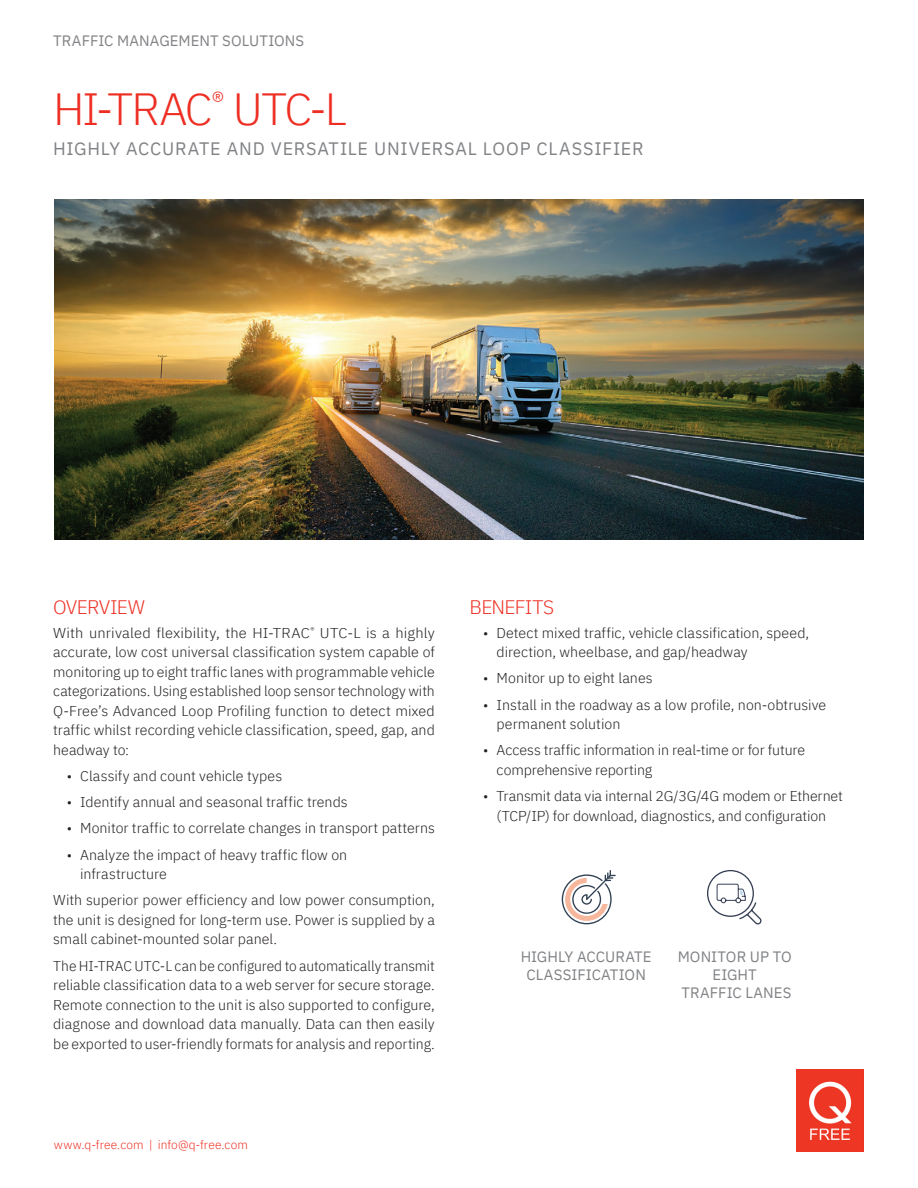
<style>
.page{position:relative;width:918px;height:1188px;background:#fff}
.page>*{position:absolute;margin:0;border:0;box-sizing:border-box;transform-origin:0 0}
.Title___product_name{font:300 45px "IBM Plex Sans";letter-spacing:-.045em;color:#ee2e22}
.Heading{font:300 19.5px "IBM Plex Sans";letter-spacing:-.04em;color:#ee2e22}
.Sub-Title{font:18px "IBM Plex Sans";letter-spacing:.045em;color:#808285}
.Sub-Heading__Solutio{font:15px/18px "IBM Plex Sans";letter-spacing:.005em;color:#808285;text-align:center}
.Main{font:300 14.25px/19.5px "IBM Plex Sans";color:#231f20}
.Contact_info{font:300 12px "IBM Plex Sans";letter-spacing:.01em;color:#ee2e22}
</style>
<div class="page">
<img style="left:796px;top:1069px;width:68px;height:82px">
<img style="left:54px;top:200px;width:809px;height:339px">
<svg style="left:562px;top:870px;width:54px;height:54px"></svg>
<svg style="left:707px;top:870px;width:55px;height:55px"></svg>
<p class="Sub-Heading__Solutio" style="left:53px;top:31px;width:253px">TRAFFIC MANAGEMENT SOLUTIONS</p>
<p class="Title___product_name" style="left:53px;top:75px;width:295px">HI-TRAC<sup>®</sup> UTC-L</p>
<p class="Sub-Title" style="left:53px;top:135px;width:592px">HIGHLY ACCURATE AND VERSATILE UNIVERSAL LOOP CLASSIFIER</p>
<p class="Heading" style="left:53px;top:592px;width:93px">OVERVIEW</p>
<p class="Main" style="left:53px;top:622px;width:383px;text-align:justify">With unrivaled flexibility, the HI-TRAC<sup>®</sup> UTC-L is a highly accurate, low cost universal classification system capable of monitoring up to eight traffic lanes with programmable vehicle categorizations. Using established loop sensor technology with Q-Free’s Advanced Loop Profiling function to detect mixed traffic whilst recording vehicle classification, speed, gap, and headway to:</p>
<p class="Main" style="left:67px;top:765px;width:217px">• Classify and count vehicle types</p>
<p class="Main" style="left:67px;top:791px;width:282px">• Identify annual and seasonal traffic trends</p>
<p class="Main" style="left:67px;top:817px;width:370px">• Monitor traffic to correlate changes in transport patterns</p>
<p class="Main" style="left:80px;top:844px;width:269px;text-indent:-14px">• Analyze the impact of heavy traffic flow on infrastructure</p>
<p class="Main" style="left:53px;top:889px;width:383px;text-align:justify">With superior power efficiency and low power consumption, the unit is designed for long-term use. Power is supplied by a small cabinet-mounted solar panel.</p>
<p class="Main" style="left:53px;top:955px;width:383px;text-align:justify">The HI-TRAC UTC-L can be configured to automatically transmit reliable classification data to a web server for secure storage.<br>Remote connection to the unit is also supported to configure, diagnose and download data manually. Data can then easily be exported to user-friendly formats for analysis and reporting.</p>
<p class="Sub-Heading__Solutio" style="left:521px;top:947px;width:132px">HIGHLY ACCURATE<br>CLASSIFICATION</p>
<p class="Sub-Heading__Solutio" style="left:678px;top:947px;width:116px">MONITOR UP TO<br>EIGHT<br>TRAFFIC LANES</p>
<p class="Heading" style="left:470px;top:592px;width:86px">BENEFITS</p>
<p class="Main" style="left:497px;top:622px;width:314px;text-indent:-14px">• Detect mixed traffic, vehicle classification, speed, direction, wheelbase, and gap/headway</p>
<p class="Main" style="left:483px;top:667px;width:171px">• Monitor up to eight lanes</p>
<p class="Main" style="left:497px;top:694px;width:331px;text-indent:-14px">• Install in the roadway as a low profile, non-obtrusive permanent solution</p>
<p class="Main" style="left:497px;top:739px;width:310px;text-indent:-14px">• Access traffic information in real-time or for future comprehensive reporting</p>
<p class="Main" style="left:483px;top:785px;width:361px;text-align:center">• Transmit data via internal 2G/3G/4G modem or Ethernet (TCP/IP) for download, diagnostics, and configuration</p>
<p class="Contact_info" style="left:54px;top:1136px;width:195px">www.q-free.com | info@q-free.com</p>
</div>
